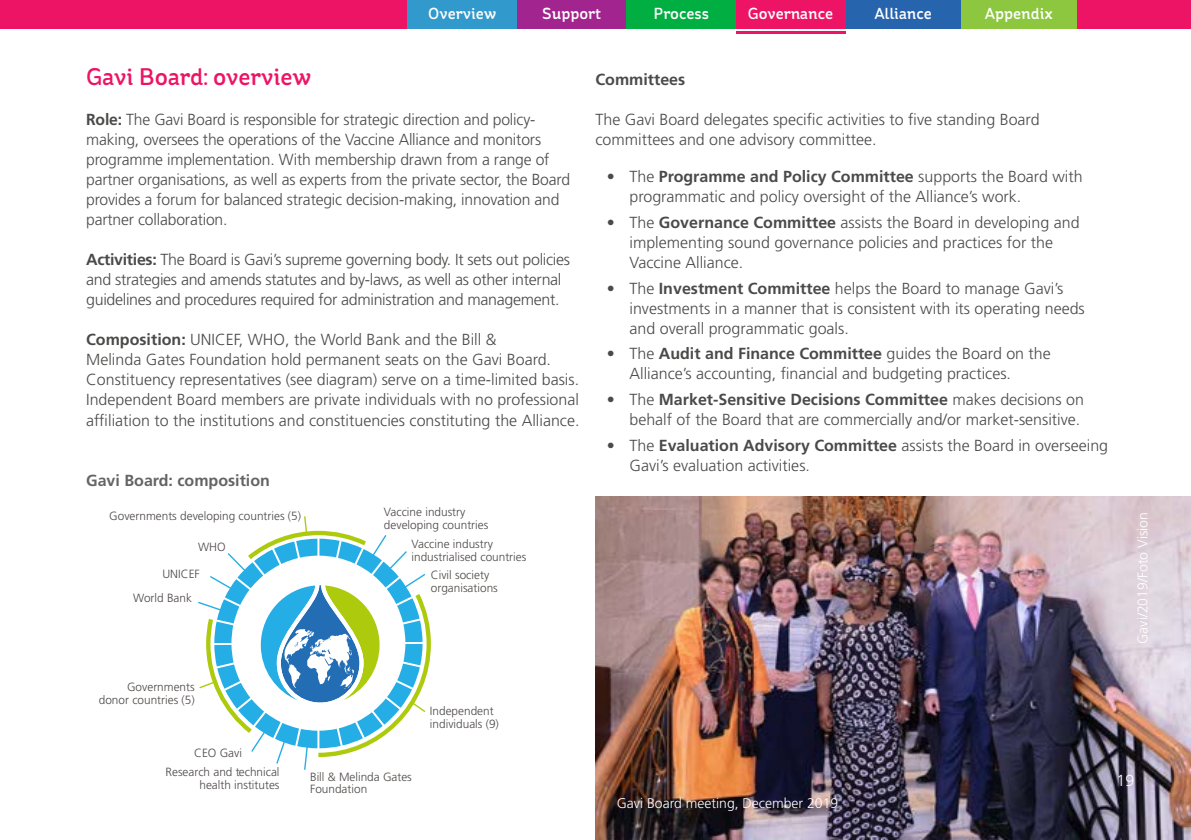
<style>
.page{position:relative;width:1191px;height:840px;background:#fff}
.page>*{position:absolute;margin:0;border:0;box-sizing:border-box;transform-origin:0 0}
.t1{font:500 24px "St Ryde";color:#ed1465}
.t2{font:300 16px/20px "Frutiger LT Std";color:#4a4a49}
.t3{font:300 16px/20px "Frutiger LT Std";letter-spacing:-.02em;color:#4a4a49}
.t4{font:500 16px "St Ryde";color:#fff}
.t5{font:700 16px "Frutiger LT Std";color:#636466}
.t6{font:700 16px "Frutiger LT Std";color:#4a4a49}
.t7{font:300 16px "Frutiger LT Std";color:#fff}
.t8{font:300 14px "Frutiger LT Std";color:#fff}
.t9{font:300 11.8px/12.8px "Frutiger LT Std";color:#4c4846}
.s1{font-weight:700}
</style>
<div class="page">
<div style="left:0;top:0;width:1191px;height:28px;background:#ed1465"></div>
<hr style="left:736px;top:31px;width:109px;height:3px;background:#ed1465">
<img style="left:595px;top:496px;width:596px;height:343px">
<svg style="left:198px;top:516px;width:233px;height:253px"></svg>
<div style="left:517px;top:0;width:109px;height:28px;background:#a2248e"></div>
<div style="left:407px;top:0;width:110px;height:28px;background:#3299cc"></div>
<div style="left:626px;top:0;width:110px;height:28px;background:#00ae42"></div>
<div style="left:845px;top:0;width:116px;height:28px;background:#2764ae"></div>
<div style="left:961px;top:0;width:115px;height:28px;background:#8dc63f"></div>
<p class="t4" style="left:428px;top:4px;width:70px">Overview</p>
<p class="t4" style="left:542px;top:4px;width:61px">Support</p>
<p class="t4" style="left:653px;top:4px;width:57px">Process</p>
<p class="t4" style="left:748px;top:4px;width:87px">Governance</p>
<p class="t4" style="left:874px;top:4px;width:59px">Alliance</p>
<p class="t4" style="left:985px;top:4px;width:70px">Appendix</p>
<h1 class="t1" style="left:86px;top:63px;width:227px">Gavi Board: overview</h1>
<p class="t2" style="left:86px;top:110px;width:485px"><span class="s1">Role:</span> The Gavi Board is responsible for strategic direction and policy&shy;making, oversees the operations of the Vaccine Alliance and monitors programme implementation. With membership drawn from a range of partner organisations, as well as experts from the private sector, the Board provides a forum for balanced strategic decision-making, innovation and partner collaboration.</p>
<p class="t3" style="left:86px;top:250px;width:485px"><span class="s1">Activities:</span> The Board is Gavi’s supreme governing body. It sets out policies and strategies and amends statutes and by-laws, as well as other internal guidelines and procedures required for administration and management.</p>
<p class="t2" style="left:86px;top:330px;width:495px"><span class="s1">Composition:</span> UNICEF, WHO, the World Bank and the Bill &amp;<br>Melinda Gates Foundation hold permanent seats on the Gavi Board.<br>Constituency representatives (see diagram) serve on a time-limited basis.<br>Independent Board members are private individuals with no professional affiliation to the institutions and constituencies constituting the Alliance.</p>
<p class="t5" style="left:86px;top:470px;width:185px">Gavi Board: composition</p>
<p class="t9" style="left:109px;top:509px;width:193px">Governments developing countries (5)</p>
<p class="t9" style="left:198px;top:540px;width:29px">WHO</p>
<p class="t9" style="left:133px;top:562px;width:68px;line-height:23.4px;text-indent:29px">UNICEF<br>World Bank</p>
<p class="t9" style="left:99px;top:680px;width:97px;text-align:right">Governments donor countries (5)</p>
<p class="t9" style="left:384px;top:505px;width:106px">Vaccine industry developing countries</p>
<p class="t9" style="left:411px;top:537px;width:116px">Vaccine industry industrialised countries</p>
<p class="t9" style="left:431px;top:568px;width:68px">Civil society organisations</p>
<p class="t9" style="left:430px;top:704px;width:70px">Independent individuals (9)</p>
<p class="t9" style="left:165px;top:743px;width:115px;line-height:19px;text-indent:29px">CEO Gavi<br>Research and technical</p>
<p class="t9" style="left:199px;top:778px;width:82px">health institutes</p>
<p class="t9" style="left:310px;top:769px;width:103px">Bill &amp; Melinda Gates<br>Foundation</p>
<p class="t6" style="left:595px;top:70px;width:91px">Committees</p>
<p class="t2" style="left:595px;top:110px;width:445px">The Gavi Board delegates specific activities to five standing Board committees and one advisory committee.</p>
<p class="t2" style="left:629px;top:167px;width:454px;text-indent:-23px">• The <span class="s1">Programme and Policy Committee</span> supports the Board with programmatic and policy oversight of the Alliance’s work.</p>
<p class="t2" style="left:629px;top:212px;width:451px;text-indent:-23px">• The <span class="s1">Governance Committee</span> assists the Board in developing and implementing sound governance policies and practices for the<br>Vaccine Alliance.</p>
<p class="t2" style="left:629px;top:278px;width:457px;text-indent:-23px">• The <span class="s1">Investment Committee</span> helps the Board to manage Gavi’s investments in a manner that is consistent with its operating needs and overall programmatic goals.</p>
<p class="t2" style="left:629px;top:344px;width:423px;text-indent:-23px">• The <span class="s1">Audit and Finance Committee</span> guides the Board on the<br>Alliance’s accounting, financial and budgeting practices.</p>
<p class="t2" style="left:607px;top:389px;width:478px;text-align:right">• The <span class="s1">Market-Sensitive Decisions Committee</span> makes decisions on behalf of the Board that are commercially and/or market-sensitive.</p>
<p class="t2" style="left:629px;top:435px;width:480px;text-indent:-23px">• The <span class="s1">Evaluation Advisory Committee</span> assists the Board in overseeing<br>Gavi’s evaluation activities.</p>
<p class="t8" style="left:1134px;top:643px;width:133px;rotate:-90deg">Gavi/2019/Foto Vision</p>
<p class="t8" style="left:617px;top:794px;width:223px">Gavi Board meeting, December 2019</p>
<p class="t7" style="left:1116px;top:770px;width:19px">19</p>
</div>
